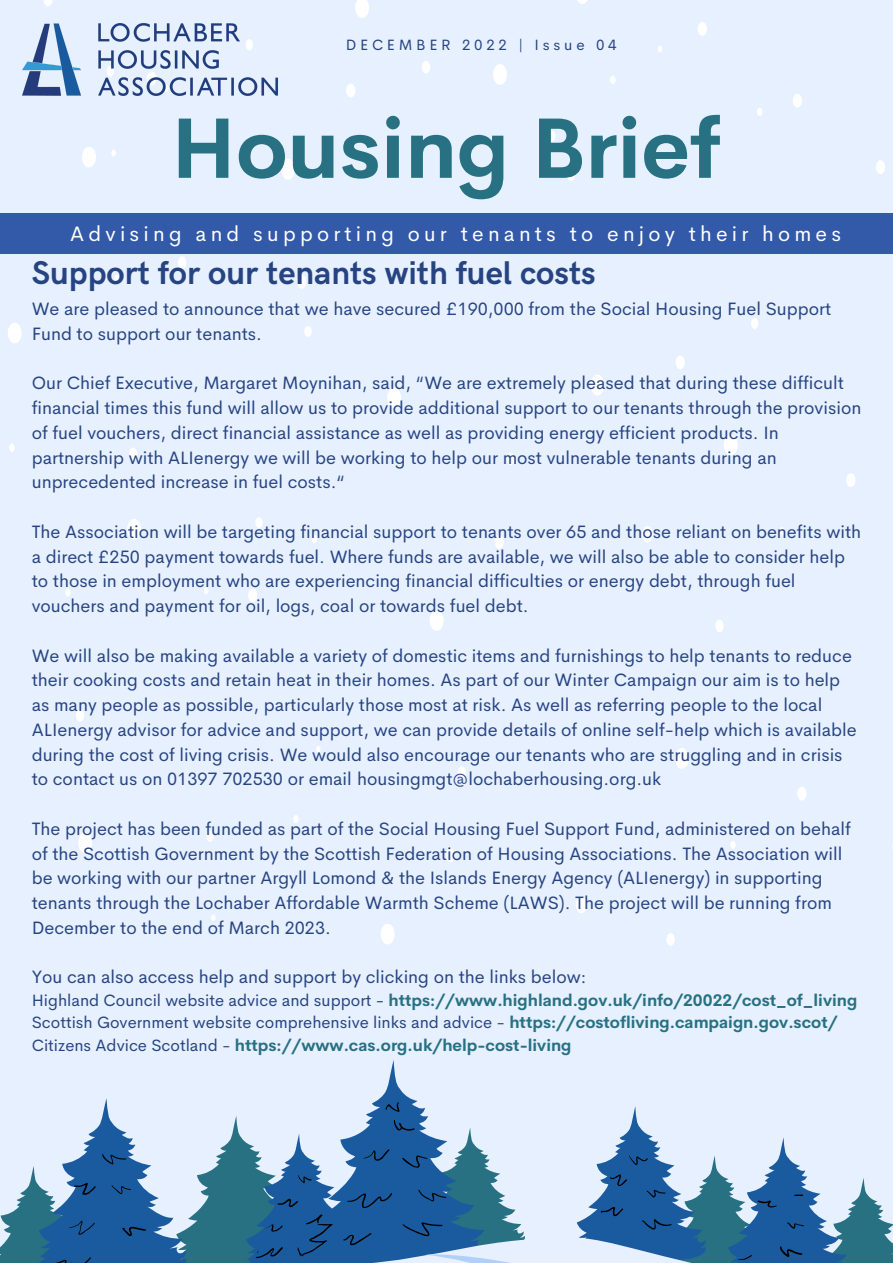
<style>
.page{position:relative;width:893px;height:1264px;background:#fff}
.page>*{position:absolute;margin:0;border:0;box-sizing:border-box;transform-origin:0 0}
.t1{font:700 83.85px "Cerebri Sans";color:#277182}
.t2{font:700 33px "HK Grotesk";color:#274482}
.t3{font:21px "Cerebri Sans";letter-spacing:.2em;color:#fff}
.t4{font:18px/24.8px "Cerebri Sans";color:#274482}
.t5{font:700 16.5px/22.5px "Cerebri Sans";color:#277182}
.t6{font:15px "Cerebri Sans";letter-spacing:.25em;color:#274482}
.s1{font-weight:400;color:#274482}
</style>
<div class="page">
<div style="left:0;top:0;width:892px;height:1262px;background:#e6f0ff"></div>
<svg style="left:0;top:1101px;width:892px;height:161px"></svg>
<svg style="left:892px;top:840px;width:1px;height:14px"></svg>
<svg style="left:730px;top:841px;width:5px;height:8px"></svg>
<svg style="left:666px;top:933px;width:8px;height:12px"></svg>
<div style="left:78px;top:832px;width:14px;height:21px;background:#fff;border-radius:50%"></div>
<svg style="left:211px;top:914px;width:4px;height:7px"></svg>
<svg style="left:576px;top:897px;width:10px;height:16px"></svg>
<svg style="left:446px;top:848px;width:9px;height:14px"></svg>
<div style="left:380px;top:923px;width:14px;height:21px;background:#fff;border-radius:50%"></div>
<div style="left:293px;top:815px;width:6px;height:8px;background:#fff;border-radius:50%"></div>
<div style="left:248px;top:588px;width:9px;height:14px;background:#fff;border-radius:50%"></div>
<svg style="left:797px;top:787px;width:9px;height:13px"></svg>
<svg style="left:675px;top:748px;width:13px;height:20px"></svg>
<svg style="left:458px;top:766px;width:8px;height:12px"></svg>
<svg style="left:316px;top:746px;width:4px;height:6px"></svg>
<div style="left:206px;top:830px;width:8px;height:11px;background:#fff;border-radius:50%"></div>
<div style="left:65px;top:588px;width:6px;height:8px;background:#fff;border-radius:50%"></div>
<div style="left:76px;top:709px;width:8px;height:12px;background:#fff;border-radius:50%"></div>
<svg style="left:793px;top:94px;width:9px;height:14px"></svg>
<svg style="left:751px;top:318px;width:7px;height:11px"></svg>
<div style="left:609px;top:76px;width:6px;height:8px;background:#fff;border-radius:50%"></div>
<svg style="left:567px;top:168px;width:8px;height:13px"></svg>
<svg style="left:43px;top:0;width:10px;height:6px"></svg>
<svg style="left:111px;top:150px;width:5px;height:6px"></svg>
<div style="left:493px;top:64px;width:14px;height:21px;background:#fff;border-radius:50%"></div>
<div style="left:675px;top:355px;width:9px;height:14px;background:#fff;border-radius:50%"></div>
<div style="left:387px;top:387px;width:14px;height:21px;background:#fff;border-radius:50%"></div>
<div style="left:513px;top:303px;width:5px;height:8px;background:#fff;border-radius:50%"></div>
<svg style="left:346px;top:84px;width:9px;height:13px"></svg>
<div style="left:281px;top:159px;width:14px;height:21px;background:#fff;border-radius:50%"></div>
<svg style="left:304px;top:326px;width:8px;height:11px"></svg>
<svg style="left:178px;top:256px;width:8px;height:13px"></svg>
<div style="left:697px;top:22px;width:9px;height:14px;background:#fff;border-radius:50%"></div>
<svg style="left:577px;top:0;width:11px;height:4px"></svg>
<svg style="left:355px;top:0;width:14px;height:18px"></svg>
<svg style="left:779px;top:527px;width:5px;height:8px"></svg>
<svg style="left:715px;top:620px;width:8px;height:12px"></svg>
<div style="left:127px;top:519px;width:14px;height:20px;background:#fff;border-radius:50%"></div>
<svg style="left:204px;top:587px;width:4px;height:7px"></svg>
<div style="left:9px;top:443px;width:6px;height:9px;background:#fff;border-radius:50%"></div>
<svg style="left:642px;top:526px;width:10px;height:16px"></svg>
<svg style="left:495px;top:535px;width:9px;height:14px"></svg>
<svg style="left:430px;top:610px;width:13px;height:21px"></svg>
<div style="left:312px;top:535px;width:5px;height:8px;background:#fff;border-radius:50%"></div>
<div style="left:297px;top:275px;width:9px;height:14px;background:#fff;border-radius:50%"></div>
<svg style="left:846px;top:473px;width:9px;height:14px"></svg>
<svg style="left:724px;top:434px;width:13px;height:21px"></svg>
<svg style="left:507px;top:453px;width:8px;height:12px"></svg>
<svg style="left:365px;top:432px;width:4px;height:7px"></svg>
<div style="left:255px;top:517px;width:8px;height:11px;background:#fff;border-radius:50%"></div>
<div style="left:114px;top:275px;width:6px;height:8px;background:#fff;border-radius:50%"></div>
<div style="left:129px;top:447px;width:8px;height:13px;background:#fff;border-radius:50%"></div>
<svg style="left:82px;top:147px;width:14px;height:20px"></svg>
<div style="left:8px;top:322px;width:14px;height:21px;background:#fff;border-radius:50%"></div>
<svg style="left:876px;top:160px;width:9px;height:14px"></svg>
<div style="left:590px;top:374px;width:14px;height:21px;background:#fff;border-radius:50%"></div>
<div style="left:756px;top:108px;width:6px;height:8px;background:#fff;border-radius:50%"></div>
<svg style="left:658px;top:46px;width:4px;height:7px"></svg>
<svg style="left:548px;top:130px;width:7px;height:12px"></svg>
<svg style="left:422px;top:61px;width:8px;height:12px"></svg>
<img style="left:22px;top:23px;width:256px;height:73px">
<div style="left:0;top:214px;width:892px;height:40px;background:#3359a9"></div>
<p class="t6" style="left:346px;top:35px;width:272px">DECEMBER 2022 | Issue 04</p>
<h1 class="t1" style="left:171px;top:94px;width:550px">Housing Brief</h1>
<p class="t3" style="left:70px;top:220px;width:772px">Advising and supporting our tenants to enjoy their homes</p>
<h2 class="t2" style="left:32px;top:254px;width:565px">Support for our tenants with fuel costs</h2>
<p class="t4" style="left:32px;top:296px;width:801px">We are pleased to announce that we have secured £190,000 from the Social Housing Fuel Support<br>Fund to support our tenants.</p>
<p class="t4" style="left:32px;top:371px;width:831px">Our Chief Executive, Margaret Moynihan, said, “We are extremely pleased that during these difficult financial times this fund will allow us to provide additional support to our tenants through the provision of fuel vouchers, direct financial assistance as well as providing energy efficient products. In partnership with ALIenergy we will be working to help our most vulnerable tenants during an unprecedented increase in fuel costs.“</p>
<p class="t4" style="left:32px;top:519px;width:830px">The Association will be targeting financial support to tenants over 65 and those reliant on benefits with a direct £250 payment towards fuel. Where funds are available, we will also be able to consider help to those in employment who are experiencing financial difficulties or energy debt, through fuel vouchers and payment for oil, logs, coal or towards fuel debt.</p>
<p class="t4" style="left:32px;top:643px;width:826px">We will also be making available a variety of domestic items and furnishings to help tenants to reduce their cooking costs and retain heat in their homes. As part of our Winter Campaign our aim is to help as many people as possible, particularly those most at risk. As well as referring people to the local ALIenergy advisor for advice and support, we can provide details of online self-help which is available during the cost of living crisis. We would also encourage our tenants who are struggling and in crisis to contact us on 01397 702530 or email housingmgt@lochaberhousing.org.uk</p>
<p class="t4" style="left:32px;top:816px;width:820px">The project has been funded as part of the Social Housing Fuel Support Fund, administered on behalf of the Scottish Government by the Scottish Federation of Housing Associations. The Association will be working with our partner Argyll Lomond &amp; the Islands Energy Agency (ALIenergy) in supporting tenants through the Lochaber Affordable Warmth Scheme (LAWS). The project will be running from December to the end of March 2023.</p>
<p class="t4" style="left:32px;top:964px;width:556px">You can also access help and support by clicking on the links below:</p>
<p class="t5" style="left:32px;top:988px;width:827px"><span class="s1">Highland Council website advice and support -</span> https://www.highland.gov.uk/info/20022/cost_of_living<br><span class="s1">Scottish Government website comprehensive links and advice -</span> https://costofliving.campaign.gov.scot/<br><span class="s1">Citizens Advice Scotland -</span> https://www.cas.org.uk/help-cost-living</p>
</div>
